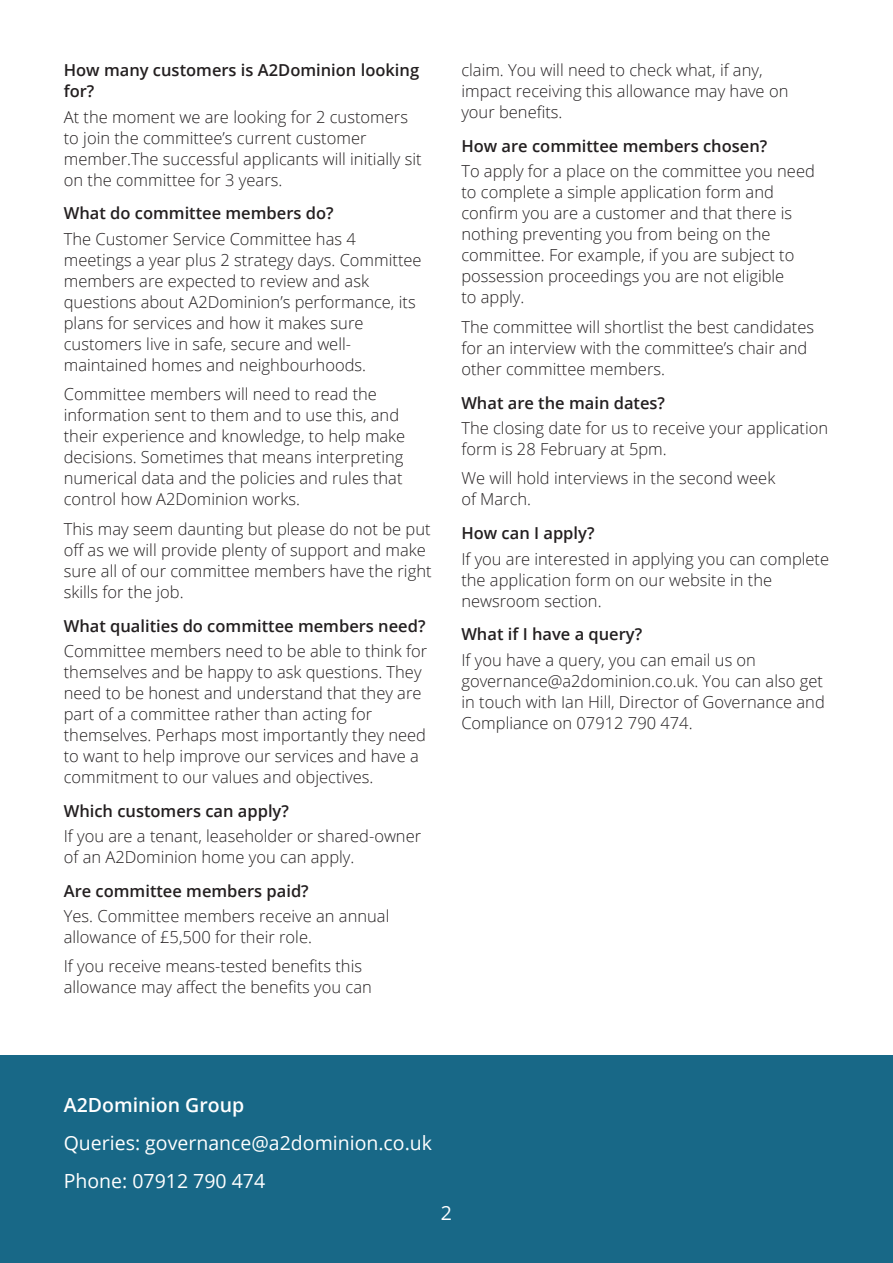
<style>
.page{position:relative;width:893px;height:1263px;background:#fff}
.page>*{position:absolute;margin:0;border:0;box-sizing:border-box;transform-origin:0 0}
.t1{font:19.5px "Open Sans";color:#fff}
.t2{font:600 19.5px "Open Sans";color:#fff}
.Body_copy_bullets{font:300 16.5px/21px "Open Sans";color:#231f20}
.Body_copy_bold{font:600 16.5px/21px "Open Sans";color:#231f20}
</style>
<div class="page">
<div style="left:0;top:1055px;width:893px;height:208px;background:#186887"></div>
<p class="Body_copy_bold" style="left:64px;top:60px;width:357px">How many customers is A2Dominion looking for?</p>
<p class="Body_copy_bullets" style="left:64px;top:106px;width:359px">At the moment we are looking for 2 customers to join the committee’s current customer member.The successful applicants will initially sit on the committee for 3 years.</p>
<p class="Body_copy_bold" style="left:64px;top:203px;width:271px">What do committee members do?</p>
<p class="Body_copy_bullets" style="left:64px;top:228px;width:359px">The Customer Service Committee has 4 meetings a year plus 2 strategy days. Committee members are expected to review and ask questions about A2Dominion’s performance, its plans for services and how it makes sure customers live in safe, secure and well&shy;maintained homes and neighbourhoods.</p>
<p class="Body_copy_bullets" style="left:64px;top:383px;width:343px">Committee members will need to read the information sent to them and to use this, and their experience and knowledge, to help make decisions. Sometimes that means interpreting numerical data and the policies and rules that control how A2Dominion works.</p>
<p class="Body_copy_bullets" style="left:64px;top:518px;width:369px">This may seem daunting but please do not be put off as we will provide plenty of support and make sure all of our committee members have the right skills for the job.</p>
<p class="Body_copy_bold" style="left:64px;top:615px;width:363px">What qualities do committee members need?</p>
<p class="Body_copy_bullets" style="left:64px;top:640px;width:365px">Committee members need to be able to think for themselves and be happy to ask questions. They need to be honest and understand that they are part of a committee rather than acting for themselves. Perhaps most importantly they need to want to help improve our services and have a commitment to our values and objectives.</p>
<p class="Body_copy_bold" style="left:64px;top:800px;width:227px">Which customers can apply?</p>
<p class="Body_copy_bullets" style="left:64px;top:825px;width:359px">If you are a tenant, leaseholder or shared-owner of an A2Dominion home you can apply.</p>
<p class="Body_copy_bold" style="left:64px;top:880px;width:246px">Are committee members paid?</p>
<p class="Body_copy_bullets" style="left:64px;top:905px;width:327px">Yes. Committee members receive an annual allowance of £5,500 for their role.</p>
<p class="Body_copy_bullets" style="left:64px;top:955px;width:310px">If you receive means-tested benefits this allowance may affect the benefits you can</p>
<p class="Body_copy_bullets" style="left:461px;top:59px;width:328px">claim. You will need to check what, if any, impact receiving this allowance may have on your benefits.</p>
<p class="Body_copy_bold" style="left:461px;top:135px;width:307px">How are committee members chosen?</p>
<p class="Body_copy_bullets" style="left:461px;top:160px;width:355px">To apply for a place on the committee you need to complete a simple application form and confirm you are a customer and that there is nothing preventing you from being on the committee. For example, if you are subject to possession proceedings you are not eligible<br>to apply.</p>
<p class="Body_copy_bullets" style="left:461px;top:316px;width:354px">The committee will shortlist the best candidates for an interview with the committee’s chair and other committee members.</p>
<p class="Body_copy_bold" style="left:461px;top:392px;width:205px">What are the main dates?</p>
<p class="Body_copy_bullets" style="left:461px;top:417px;width:368px">The closing date for us to receive your application form is 28 February at 5pm.</p>
<p class="Body_copy_bullets" style="left:461px;top:468px;width:315px">We will hold interviews in the second week of March.</p>
<p class="Body_copy_bold" style="left:461px;top:522px;width:135px">How can I apply?</p>
<p class="Body_copy_bullets" style="left:461px;top:548px;width:369px">If you are interested in applying you can complete the application form on our website in the newsroom section.</p>
<p class="Body_copy_bold" style="left:461px;top:623px;width:182px">What if I have a query?</p>
<p class="Body_copy_bullets" style="left:461px;top:649px;width:365px">If you have a query, you can email us on governance@a2dominion.co.uk. You can also get in touch with Ian Hill, Director of Governance and Compliance on 07912 790 474.</p>
<p class="t2" style="left:64px;top:1091px;width:182px">A2Dominion Group</p>
<p class="t1" style="left:64px;top:1129px;width:370px">Queries: governance@a2dominion.co.uk</p>
<p class="t1" style="left:64px;top:1167px;width:203px">Phone: 07912 790 474</p>
<p class="t1" style="left:441px;top:1200px;width:13px">2</p>
</div>
